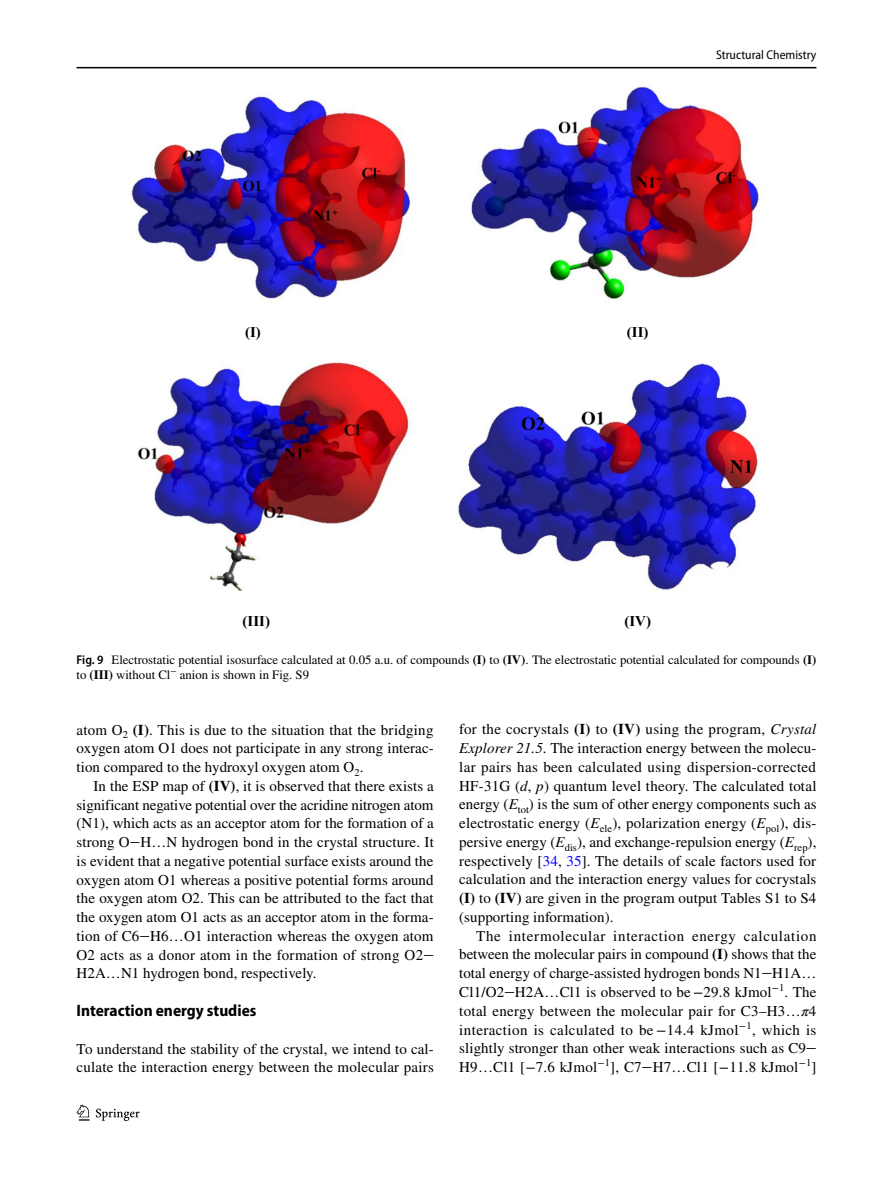
<style>
.page{position:relative;width:893px;height:1187px;background:#fff}
.page>*{position:absolute;margin:0;border:0;box-sizing:border-box;transform-origin:0 0}
.t1{font:700 semi-condensed 16.5px "Myriad Pro";color:#000}
.t2{font:15px/18.8px "STIX";letter-spacing:.005em;color:#000;text-align:justify}
.t3{font:15px "Times New Roman PS Bold MT10";color:#000}
.t4{font:12.75px/15px "STIX";color:#000}
.t5{font:semi-condensed 12.75px "Myriad Pro";color:#000}
.s1{font-family:"Myriad Pro";font-weight:600;font-stretch:semi-condensed}
.s2{font-weight:700}
.s3{font-family:"Code 2000"}
.s4{font-style:italic}
.s5{color:#00f}
</style>
<div class="page">
<hr style="left:77px;top:67px;width:739px;height:1px;background:#000">
<svg style="left:77px;top:1104px;width:12px;height:16px"></svg>
<svg style="left:96px;top:1108px;width:44px;height:12px"></svg>
<img style="left:131px;top:95px;width:280px;height:204px">
<img style="left:471px;top:87px;width:288px;height:212px">
<img style="left:138px;top:362px;width:272px;height:228px">
<img style="left:458px;top:363px;width:300px;height:227px">
<p class="t5" style="left:716px;top:48px;width:102px">Structural Chemistry</p>
<p class="t3" style="left:245px;top:321px;width:17px">(I)</p>
<p class="t3" style="left:627px;top:321px;width:23px">(II)</p>
<p class="t3" style="left:243px;top:609px;width:29px">(III)</p>
<p class="t3" style="left:624px;top:609px;width:28px">(IV)</p>
<p class="t4" style="left:77px;top:652px;width:741px"><span class="s1">Fig. 9</span> Electrostatic potential isosurface calculated at 0.05 a.u. of compounds <span class="s2">(I)</span> to <span class="s2">(IV)</span>. The electrostatic potential calculated for compounds <span class="s2">(I) </span>to <span class="s2">(III)</span> without Cl<sup>−</sup> anion is shown in Fig. S9</p>
<p class="t2" style="left:77px;top:721px;width:359px">atom O<sub>2</sub> <span class="s2">(I)</span>. This is due to the situation that the bridging oxygen atom O1 does not participate in any strong interac&shy;tion compared to the hydroxyl oxygen atom O<sub>2</sub>.</p>
<p class="t2" style="left:77px;top:777px;width:359px;text-indent:17px">In the ESP map of <span class="s2">(IV)</span>, it is observed that there exists a significant negative potential over the acridine nitrogen atom (N1), which acts as an acceptor atom for the formation of a strong O<span class="s3">‒</span>H…N hydrogen bond in the crystal structure. It is evident that a negative potential surface exists around the oxygen atom O1 whereas a positive potential forms around the oxygen atom O2. This can be attributed to the fact that the oxygen atom O1 acts as an acceptor atom in the forma&shy;tion of C6<span class="s3">‒</span>H6…O1 interaction whereas the oxygen atom O2 acts as a donor atom in the formation of strong O2<span class="s3">‒ </span>H2A…N1 hydrogen bond, respectively.</p>
<p class="t1" style="left:77px;top:1001px;width:181px">Interaction energy studies</p>
<p class="t2" style="left:77px;top:1039px;width:359px">To understand the stability of the crystal, we intend to cal&shy;culate the interaction energy between the molecular pairs</p>
<p class="t2" style="left:459px;top:721px;width:359px">for the cocrystals <span class="s2">(I)</span> to <span class="s2">(IV)</span> using the program, <span class="s4">Crystal Explorer 21.5</span>. The interaction energy between the molecu&shy;lar pairs has been calculated using dispersion-corrected HF-31G (<span class="s4">d</span>, <span class="s4">p</span>) quantum level theory. The calculated total energy (<span class="s4">E</span><sub>tot</sub>) is the sum of other energy components such as electrostatic energy (<span class="s4">E</span><sub>ele</sub>), polarization energy (<span class="s4">E</span><sub>pol</sub>), dis&shy;persive energy (<span class="s4">E</span><sub>dis</sub>), and exchange-repulsion energy (<span class="s4">E</span><sub>rep</sub>), respectively [<span class="s5">34</span>, <span class="s5">35</span>]. The details of scale factors used for calculation and the interaction energy values for cocrystals <span class="s2">(I)</span> to <span class="s2">(IV)</span> are given in the program output Tables S1 to S4 (supporting information).</p>
<p class="t2" style="left:459px;top:927px;width:359px;text-indent:17px">The intermolecular interaction energy calculation between the molecular pairs in compound <span class="s2">(I)</span> shows that the total energy of charge-assisted hydrogen bonds N1<span class="s3">‒</span>H1A… Cl1/O2<span class="s3">‒</span>H2A…Cl1 is observed to be−29.8 kJmol<sup>−1</sup>. The total energy between the molecular pair for C3–H3…<span class="s4">π</span>4 interaction is calculated to be −14.4 kJmol<sup>−1</sup>, which is slightly stronger than other weak interactions such as C9<span class="s3">‒ </span>H9…Cl1 [−7.6 kJmol<sup>−1</sup>], C7<span class="s3">‒</span>H7…Cl1 [−11.8 kJmol<sup>−1</sup>]</p>
</div>
